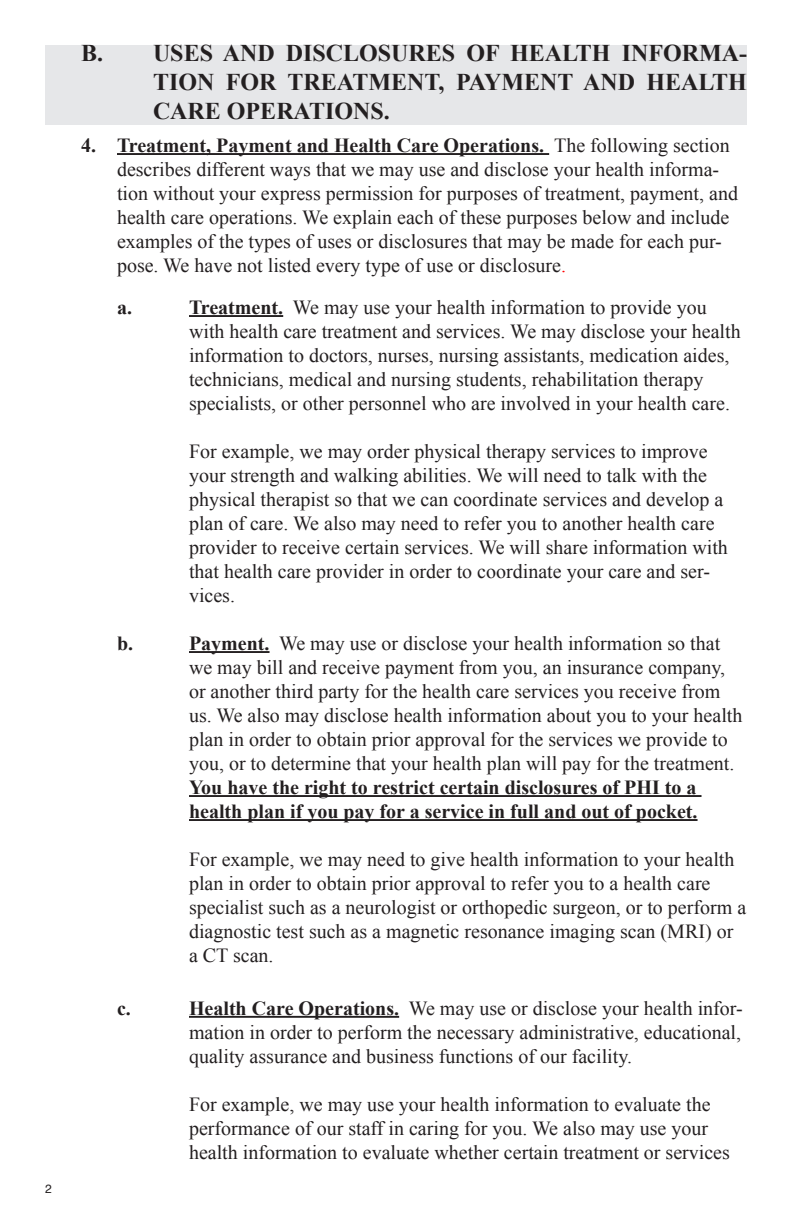
<style>
.page{position:relative;width:792px;height:1224px;background:#fff}
.page>*{position:absolute;margin:0;border:0;box-sizing:border-box;transform-origin:0 0}
.t1{font:700 24px/28.8px "Times New Roman";color:#231f20;text-align:justify}
.sublist{font:20px/24px "Times New Roman";color:#231f20}
.sublist-2{font:700 20px "Times New Roman";color:#231f20}
.t2{font:12px "Helvetica";color:#231f20}
.s1{font-weight:700}
.s2{color:#f00}
</style>
<div class="page">
<div style="left:45px;top:45px;width:702px;height:79px;background:#e6e7e9"></div>
<hr style="left:117px;top:153px;width:432px;height:2px;background:#231f20">
<hr style="left:189px;top:315px;width:94px;height:2px;background:#231f20">
<hr style="left:189px;top:651px;width:81px;height:2px;background:#231f20">
<hr style="left:189px;top:795px;width:513px;height:2px;background:#231f20">
<hr style="left:189px;top:819px;width:509px;height:2px;background:#231f20">
<hr style="left:189px;top:1016px;width:210px;height:2px;background:#231f20">
<p class="t2" style="left:45px;top:1180px;width:8px">2</p>
<p class="t1" style="left:153px;top:38px;width:595px;text-indent:-72px">B. USES AND DISCLOSURES OF HEALTH INFORMA-TION FOR TREATMENT, PAYMENT AND HEALTH CARE OPERATIONS.</p>
<p class="sublist" style="left:117px;top:133px;width:623px;text-indent:-36px"><span class="s1">4. Treatment, Payment and Health Care Operations.</span> The following section describes different ways that we may use and disclose your health informa&shy;tion without your express permission for purposes of treatment, payment, and health care operations. We explain each of these purposes below and include examples of the types of uses or disclosures that may be made for each pur&shy;pose. We have not listed every type of use or disclosure<span class="s2">.</span></p>
<p class="sublist-2" style="left:117px;top:293px;width:16px">a.</p>
<p class="sublist" style="left:189px;top:295px;width:553px"><span class="s1">Treatment.</span> We may use your health information to provide you with health care treatment and services. We may disclose your health information to doctors, nurses, nursing assistants, medication aides, technicians, medical and nursing students, rehabilitation therapy specialists, or other personnel who are involved in your health care.</p>
<p class="sublist" style="left:189px;top:439px;width:540px">For example, we may order physical therapy services to improve your strength and walking abilities. We will need to talk with the physical therapist so that we can coordinate services and develop a plan of care. We also may need to refer you to another health care provider to receive certain services. We will share information with that health care provider in order to coordinate your care and ser&shy;vices.</p>
<p class="sublist-2" style="left:117px;top:629px;width:18px">b.</p>
<p class="sublist" style="left:189px;top:631px;width:555px"><span class="s1">Payment.</span> We may use or disclose your health information so that we may bill and receive payment from you, an insurance company, or another third party for the health care services you receive from us. We also may disclose health information about you to your health plan in order to obtain prior approval for the services we provide to you, or to determine that your health plan will pay for the treatment.<br><span class="s1">You have the right to restrict certain disclosures of PHI to a health plan if you pay for a service in full and out of pocket.</span></p>
<p class="sublist" style="left:189px;top:847px;width:559px">For example, we may need to give health information to your health plan in order to obtain prior approval to refer you to a health care specialist such as a neurologist or orthopedic surgeon, or to perform a diagnostic test such as a magnetic resonance imaging scan (MRI) or a CT scan.</p>
<p class="sublist-2" style="left:117px;top:994px;width:15px">c.</p>
<p class="sublist" style="left:189px;top:996px;width:555px;text-align:justify"><span class="s1">Health Care Operations.</span> We may use or disclose your health infor&shy;mation in order to perform the necessary administrative, educational, quality assurance and business functions of our facility.</p>
<p class="sublist" style="left:189px;top:1092px;width:542px">For example, we may use your health information to evaluate the performance of our staff in caring for you. We also may use your health information to evaluate whether certain treatment or services</p>
</div>
